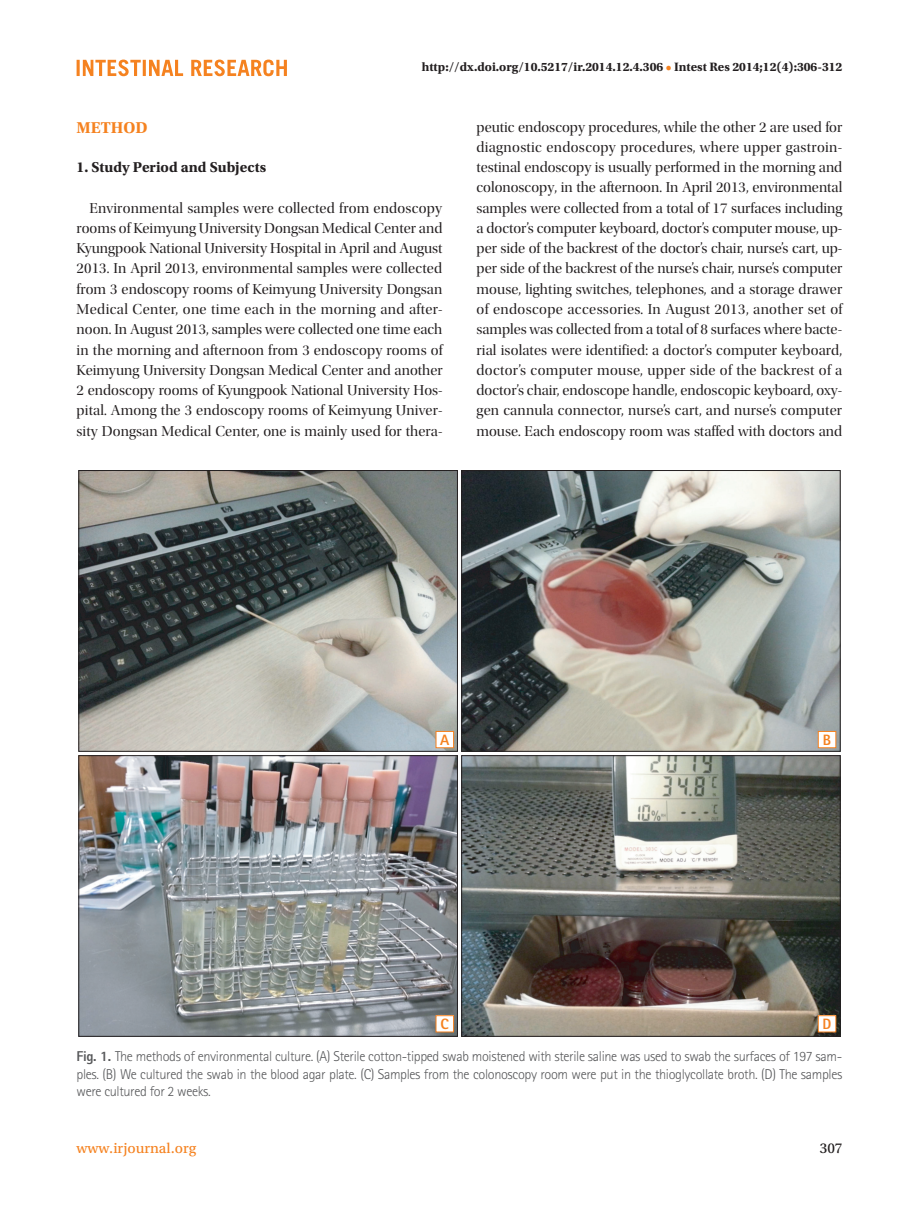
<style>
.page{position:relative;width:919px;height:1217px;background:#fff}
.page>*{position:absolute;margin:0;border:0;box-sizing:border-box;transform-origin:0 0}
.영문-서론{font:700 16.5px "Utopia Std";color:#f58220}
.영문본문{font:15px/20.2px "Utopia Std Disp";color:#231f20;text-align:justify}
.영문-서론1{font:700 15px "Utopia Std";color:#231f20}
.t1{font:15px "Utopia Std Capt";color:#f58220}
.그림-AB{font:800 15px "Rotis Sans Serif Std";color:#f58220}
.본문-페이지번호{font:15px "Utopia Std Capt";color:#231f20}
.영문-그림{font:300 14.25px/17.1px "Rotis Sans Serif Std";letter-spacing:-.025em;color:#57585a;text-align:justify}
.머리말-홀수{font:700 12.75px "Utopia Std";color:#231f20}
.s1{color:#f58220}
.s2{font-weight:800}
</style>
<div class="page">
<svg style="left:77px;top:60px;width:210px;height:16px"></svg>
<img style="left:78px;top:470px;width:762px;height:566px">
<div style="left:818px;top:1015px;width:17px;height:16px;background:#fff"></div>
<div style="left:817px;top:1015px;width:19px;height:17px;border:1px solid #f58220"></div>
<div style="left:436px;top:1015px;width:17px;height:16px;background:#fff"></div>
<div style="left:435px;top:1015px;width:19px;height:17px;border:1px solid #f58220"></div>
<div style="left:818px;top:731px;width:17px;height:16px;background:#fff"></div>
<div style="left:817px;top:731px;width:19px;height:17px;border:1px solid #f58220"></div>
<div style="left:436px;top:731px;width:17px;height:16px;background:#fff"></div>
<div style="left:435px;top:731px;width:19px;height:17px;border:1px solid #f58220"></div>
<p class="머리말-홀수" style="left:422px;top:60px;width:422px">http://dx.doi.org/10.5217/ir.2014.12.4.306 <span class="s1">•</span> Intest Res 2014;12(4):306-312</p>
<p class="영문-서론" style="left:77px;top:118px;width:72px">METHOD</p>
<p class="영문-서론1" style="left:77px;top:158px;width:191px">1. Study Period and Subjects</p>
<p class="영문본문" style="left:77px;top:198px;width:367px;text-indent:13px">Environmental samples were collected from endoscopy rooms of Keimyung University Dongsan Medical Center and Kyungpook National University Hospital in April and August 2013. In April 2013, environmental samples were collected from 3 endoscopy rooms of Keimyung University Dongsan Medical Center, one time each in the morning and after&shy;noon. In August 2013, samples were collected one time each in the morning and afternoon from 3 endoscopy rooms of Keimyung University Dongsan Medical Center and another 2 endoscopy rooms of Kyungpook National University Hos&shy;pital. Among the 3 endoscopy rooms of Keimyung Univer&shy;sity Dongsan Medical Center, one is mainly used for thera-</p>
<p class="영문본문" style="left:476px;top:117px;width:367px">peutic endoscopy procedures, while the other 2 are used for diagnostic endoscopy procedures, where upper gastroin&shy;testinal endoscopy is usually performed in the morning and colonoscopy, in the afternoon. In April 2013, environmental samples were collected from a total of 17 surfaces including a doctor’s computer keyboard, doctor’s computer mouse, up&shy;per side of the backrest of the doctor’s chair, nurse’s cart, up&shy;per side of the backrest of the nurse’s chair, nurse’s computer mouse, lighting switches, telephones, and a storage drawer of endoscope accessories. In August 2013, another set of samples was collected from a total of 8 surfaces where bacte&shy;rial isolates were identified: a doctor’s computer keyboard, doctor’s computer mouse, upper side of the backrest of a doctor’s chair, endoscope handle, endoscopic keyboard, oxy&shy;gen cannula connector, nurse’s cart, and nurse’s computer mouse. Each endoscopy room was staffed with doctors and</p>
<p class="그림-AB" style="left:440px;top:730px;width:11px">A</p>
<p class="그림-AB" style="left:822px;top:730px;width:10px">B</p>
<p class="그림-AB" style="left:440px;top:1014px;width:10px">C</p>
<p class="그림-AB" style="left:822px;top:1014px;width:10px">D</p>
<p class="영문-그림" style="left:77px;top:1047px;width:767px"><span class="s2">Fig. 1.</span> The methods of environmental culture. (A) Sterile cotton-tipped swab moistened with sterile saline was used to swab the surfaces of 197 sam&shy;ples. (B) We cultured the swab in the blood agar plate. (C) Samples from the colonoscopy room were put in the thioglycollate broth. (D) The samples were cultured for 2 weeks.</p>
<p class="t1" style="left:77px;top:1139px;width:121px">www.irjournal.org</p>
<p class="본문-페이지번호" style="left:819px;top:1139px;width:24px">307</p>
</div>
